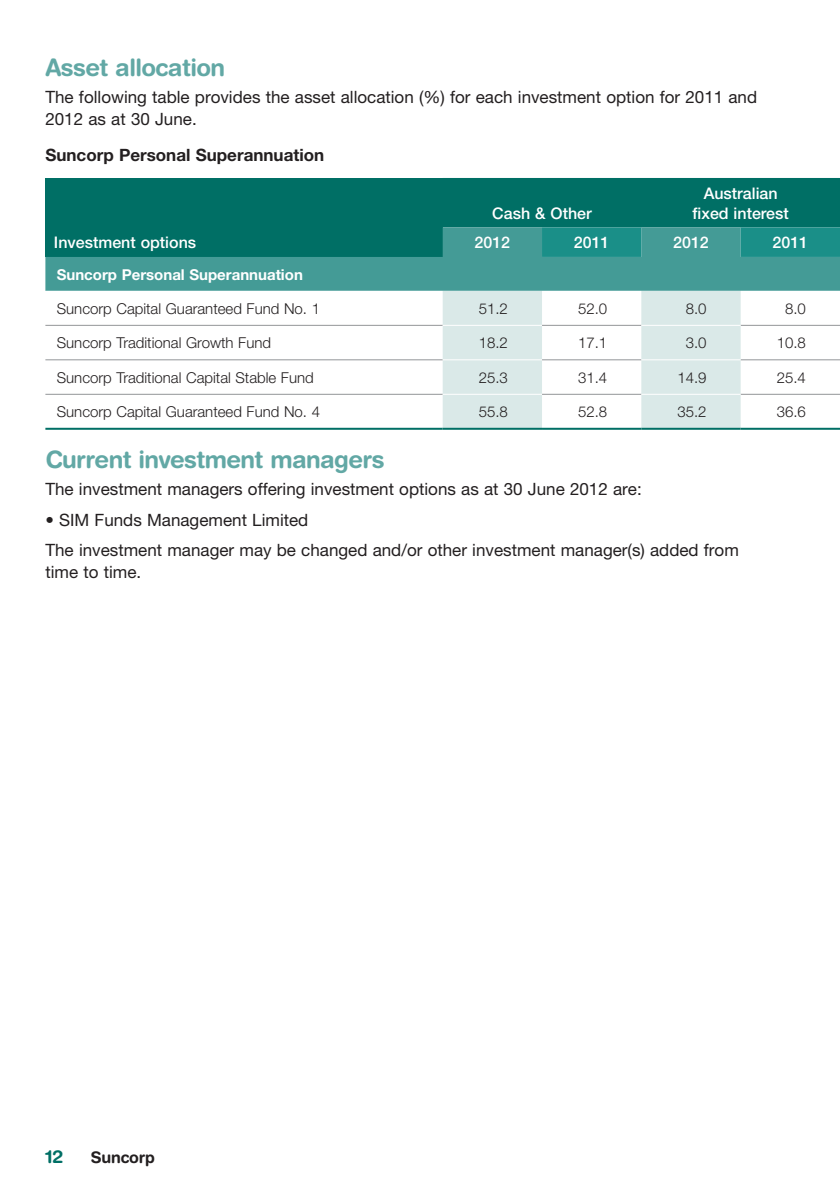
<style>
.page{position:relative;width:840px;height:1191px;background:#fff}
.page>*{position:absolute;margin:0;border:0;box-sizing:border-box;transform-origin:0 0}
.t1{font:700 24px "Helvetica Rounded";letter-spacing:-.025em;color:#62a8a5}
.t2{font:700 18px "Helvetica Rounded";color:#006f65}
.t3{font:17px/22px "Helvetica Neue";color:#231f20}
.t4{font:700 17px "Helvetica Neue";color:#231f20}
.t5{font:500 16px/20px "Helvetica Neue";color:#fff;text-align:center}
.t6{font:700 16px "Helvetica Rounded";letter-spacing:-.01em;color:#231f20}
.t7{font:300 15px "Helvetica Neue";color:#231f20}
.t8{font:700 15px "Helvetica Neue";color:#fff}
</style>
<div class="page">
<div style="left:45px;top:178px;width:397px;height:79px;background:#006f65"></div>
<div style="left:45px;top:257px;width:794px;height:34px;background:#449b96"></div>
<svg style="left:442px;top:178px;width:397px;height:79px;background:#127d75"></svg>
<svg style="left:45px;top:291px;width:794px;height:137px"></svg>
<svg style="left:442px;top:291px;width:298px;height:137px;fill:#dae9e8"></svg>
<hr style="left:45px;top:394px;width:397px;height:1px;background:#939598">
<hr style="left:541px;top:394px;width:100px;height:1px;background:#939598">
<hr style="left:740px;top:394px;width:99px;height:1px;background:#939598">
<hr style="left:641px;top:394px;width:99px;height:1px;background:#fff">
<hr style="left:442px;top:394px;width:99px;height:1px;background:#fff">
<hr style="left:45px;top:428px;width:397px;height:2px;background:#006f65">
<hr style="left:442px;top:428px;width:99px;height:2px;background:#006f65">
<hr style="left:541px;top:428px;width:100px;height:2px;background:#006f65">
<hr style="left:641px;top:428px;width:99px;height:2px;background:#006f65">
<hr style="left:740px;top:428px;width:99px;height:2px;background:#006f65">
<hr style="left:45px;top:325px;width:397px;height:1px;background:#939598">
<hr style="left:45px;top:359px;width:397px;height:1px;background:#939598">
<hr style="left:541px;top:325px;width:100px;height:1px;background:#939598">
<hr style="left:541px;top:359px;width:100px;height:1px;background:#939598">
<hr style="left:740px;top:325px;width:99px;height:1px;background:#939598">
<hr style="left:740px;top:359px;width:99px;height:1px;background:#939598">
<hr style="left:442px;top:325px;width:99px;height:1px;background:#fff">
<hr style="left:442px;top:359px;width:99px;height:1px;background:#fff">
<hr style="left:641px;top:325px;width:99px;height:1px;background:#fff">
<hr style="left:641px;top:359px;width:99px;height:1px;background:#fff">
<h1 class="t1" style="left:45px;top:52px;width:181px">Asset allocation</h1>
<p class="t3" style="left:45px;top:86px;width:713px">The following table provides the asset allocation (%) for each investment option for 2011 and<br>2012 as at 30 June.</p>
<p class="t4" style="left:45px;top:145px;width:280px">Suncorp Personal Superannuation</p>
<p class="t5" style="left:54px;top:232px;width:144px">Investment options</p>
<p class="t5" style="left:492px;top:203px;width:101px">Cash &amp; Other</p>
<p class="t5" style="left:692px;top:183px;width:98px">Australian fixed interest</p>
<p class="t5" style="left:474px;top:232px;width:37px">2012</p>
<p class="t5" style="left:573px;top:232px;width:37px">2011</p>
<p class="t5" style="left:672px;top:232px;width:37px">2012</p>
<p class="t5" style="left:772px;top:232px;width:37px">2011</p>
<p class="t8" style="left:57px;top:265px;width:247px">Suncorp Personal Superannuation</p>
<p class="t7" style="left:57px;top:299px;width:265px">Suncorp Capital Guaranteed Fund No. 1</p>
<p class="t7" style="left:478px;top:299px;width:31px">51.2</p>
<p class="t7" style="left:577px;top:299px;width:31px">52.0</p>
<p class="t7" style="left:685px;top:299px;width:22px">8.0</p>
<p class="t7" style="left:784px;top:299px;width:22px">8.0</p>
<p class="t7" style="left:57px;top:334px;width:216px">Suncorp Traditional Growth Fund</p>
<p class="t7" style="left:478px;top:334px;width:31px">18.2</p>
<p class="t7" style="left:577px;top:334px;width:31px">17.1</p>
<p class="t7" style="left:685px;top:334px;width:22px">3.0</p>
<p class="t7" style="left:776px;top:334px;width:31px">10.8</p>
<p class="t7" style="left:57px;top:368px;width:258px">Suncorp Traditional Capital Stable Fund</p>
<p class="t7" style="left:478px;top:368px;width:31px">25.3</p>
<p class="t7" style="left:577px;top:368px;width:31px">31.4</p>
<p class="t7" style="left:677px;top:368px;width:31px">14.9</p>
<p class="t7" style="left:776px;top:368px;width:31px">25.4</p>
<p class="t7" style="left:57px;top:403px;width:265px">Suncorp Capital Guaranteed Fund No. 4</p>
<p class="t7" style="left:478px;top:403px;width:31px">55.8</p>
<p class="t7" style="left:577px;top:403px;width:31px">52.8</p>
<p class="t7" style="left:677px;top:403px;width:31px">35.2</p>
<p class="t7" style="left:776px;top:403px;width:31px">36.6</p>
<h1 class="t1" style="left:45px;top:444px;width:340px">Current investment managers</h1>
<p class="t3" style="left:45px;top:478px;width:597px">The investment managers offering investment options as at 30 June 2012 are:</p>
<p class="t3" style="left:45px;top:504px;width:694px;line-height:30.4px">• SIM Funds Management Limited<br>The investment manager may be changed and/or other investment manager(s) added from</p>
<p class="t3" style="left:45px;top:561px;width:97px">time to time.</p>
<p class="t2" style="left:45px;top:1145px;width:19px">12</p>
<p class="t6" style="left:91px;top:1147px;width:66px">Suncorp</p>
</div>
